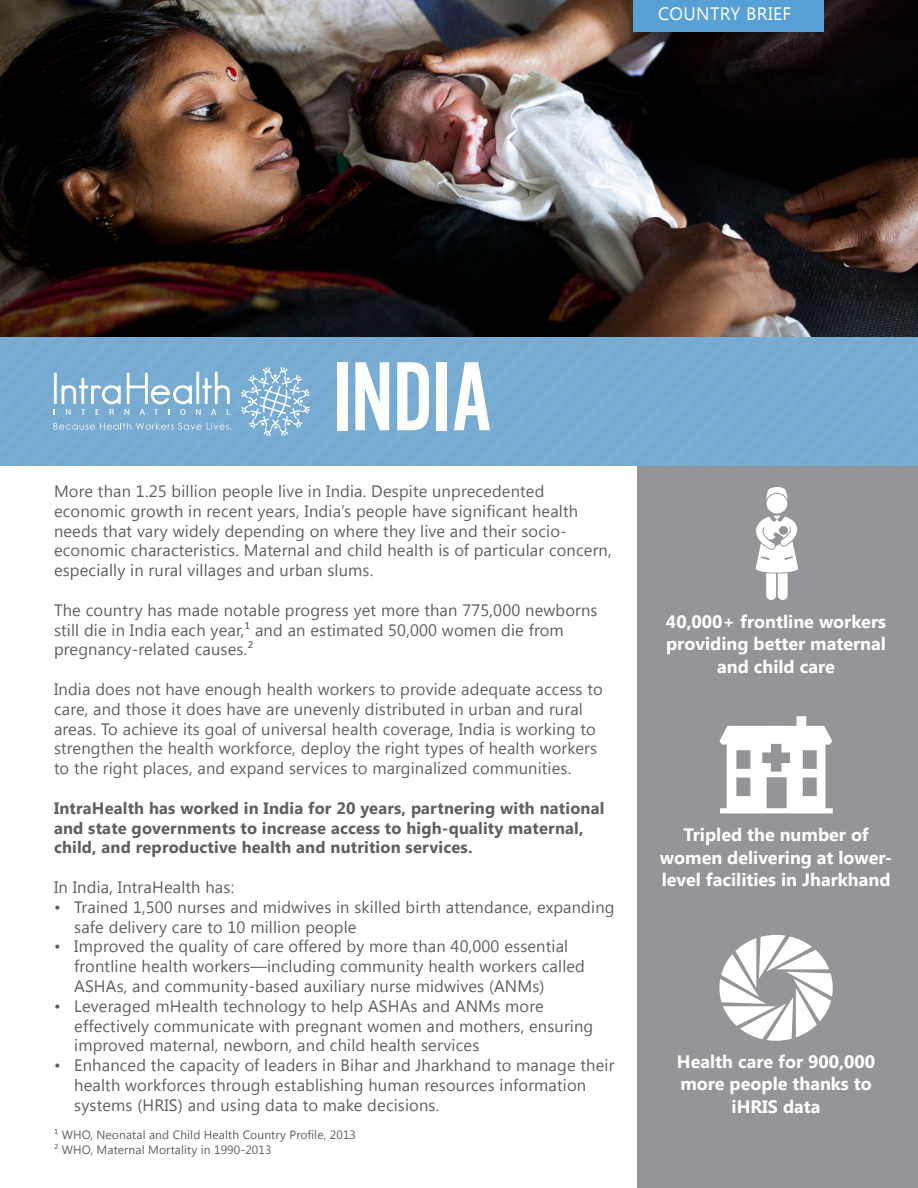
<style>
.page{position:relative;width:918px;height:1188px;background:#fff}
.page>*{position:absolute;margin:0;border:0;box-sizing:border-box;transform-origin:0 0}
.t1{font:102px "Alternate Got No 2 D";letter-spacing:-.01em;color:#fff}
.sidebar{font:700 18px/22.5px "Segoe UI";color:#fff;text-align:center}
.t2{font:18px "Segoe UI";letter-spacing:.02em;color:#fff}
.body_copy{font:16.5px/19.8px "Segoe UI";letter-spacing:.01em;color:#5f5f62}
.body_copy-2{font:700 16.5px/19.8px "Segoe UI";letter-spacing:.01em;color:#5f5f62}
.body_copy-3{font:12px "Segoe UI";letter-spacing:.01em;color:#5f5f62}
</style>
<div class="page">
<div style="left:637px;top:0;width:281px;height:1188px;background:#939598"></div>
<img style="left:0;top:0;width:918px;height:344px">
<div style="left:1px;top:338px;width:916px;height:128px;background:#76abd0"></div>
<div style="left:634px;top:0;width:190px;height:32px;background:#56a0d5"></div>
<svg style="left:54px;top:372px;width:176px;height:43px;background:#93bcdb"></svg>
<svg style="left:54px;top:423px;width:177px;height:7px"></svg>
<svg style="left:241px;top:367px;width:69px;height:69px;background:#93bcda"></svg>
<svg style="left:719px;top:716px;width:114px;height:97px"></svg>
<svg style="left:719px;top:935px;width:114px;height:106px"></svg>
<svg style="left:756px;top:487px;width:42px;height:113px"></svg>
<p class="t2" style="left:658px;top:2px;width:135px">COUNTRY BRIEF</p>
<p class="t1" style="left:333px;top:343px;width:161px">INDIA</p>
<p class="body_copy" style="left:54px;top:481px;width:559px">More than 1.25 billion people live in India. Despite unprecedented economic growth in recent years, India’s people have significant health needs that vary widely depending on where they live and their socio&shy;economic characteristics. Maternal and child health is of particular concern, especially in rural villages and urban slums.</p>
<p class="body_copy" style="left:54px;top:599px;width:545px">The country has made notable progress yet more than 775,000 newborns still die in India each year,¹ and an estimated 50,000 women die from pregnancy-related causes.²</p>
<p class="body_copy" style="left:54px;top:679px;width:550px">India does not have enough health workers to provide adequate access to care, and those it does have are unevenly distributed in urban and rural areas. To achieve its goal of universal health coverage, India is working to strengthen the health workforce, deploy the right types of health workers to the right places, and expand services to marginalized communities.</p>
<p class="body_copy-2" style="left:54px;top:797px;width:552px">IntraHealth has worked in India for 20 years, partnering with national and state governments to increase access to high-quality maternal, child, and reproductive health and nutrition services.</p>
<p class="body_copy" style="left:54px;top:877px;width:182px">In India, IntraHealth has:</p>
<p class="body_copy" style="left:74px;top:896px;width:542px;text-indent:-20px">• Trained 1,500 nurses and midwives in skilled birth attendance, expanding safe delivery care to 10 million people</p>
<p class="body_copy" style="left:74px;top:936px;width:512px;text-indent:-20px">• Improved the quality of care offered by more than 40,000 essential frontline health workers—including community health workers called<br>ASHAs, and community-based auxiliary nurse midwives (ANMs)</p>
<p class="body_copy" style="left:74px;top:995px;width:521px;text-indent:-20px">• Leveraged mHealth technology to help ASHAs and ANMs more effectively communicate with pregnant women and mothers, ensuring improved maternal, newborn, and child health services</p>
<p class="body_copy" style="left:74px;top:1055px;width:542px;text-indent:-20px">• Enhanced the capacity of leaders in Bihar and Jharkhand to manage their health workforces through establishing human resources information systems (HRIS) and using data to make decisions.</p>
<p class="body_copy-3" style="left:54px;top:1127px;width:304px">¹ WHO, Neonatal and Child Health Country Profile, 2013</p>
<p class="body_copy-3" style="left:54px;top:1141px;width:219px">² WHO, Maternal Mortality in 1990-2013</p>
<p class="sidebar" style="left:666px;top:609px;width:222px">40,000+ frontline workers providing better maternal and child care</p>
<p class="sidebar" style="left:660px;top:823px;width:234px">Tripled the number of women delivering at lower&shy;level facilities in Jharkhand</p>
<p class="sidebar" style="left:677px;top:1049px;width:200px">Health care for 900,000 more people thanks to iHRIS data</p>
</div>
